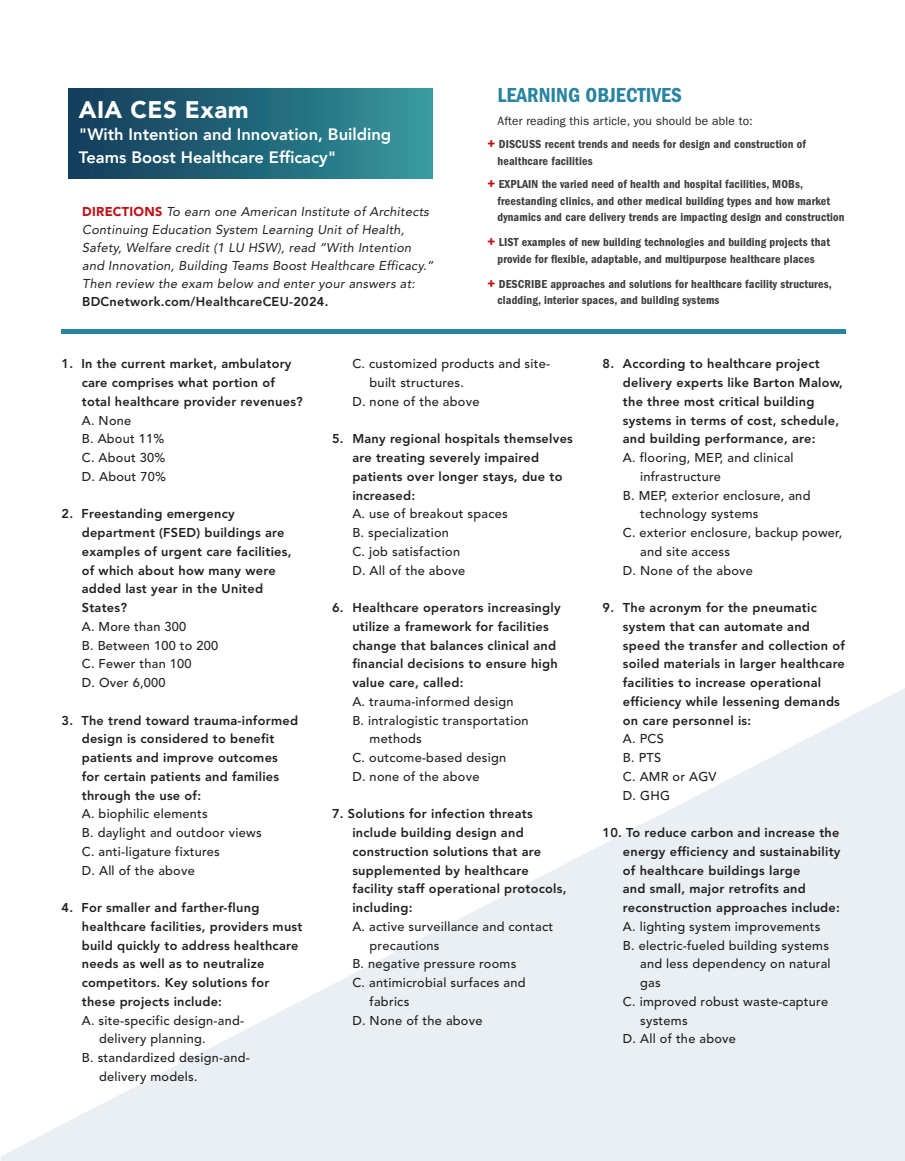
<style>
.page{position:relative;width:905px;height:1161px;background:#fff}
.page>*{position:absolute;margin:0;border:0;box-sizing:border-box;transform-origin:0 0}
.Sidebar_Headline{font:900 24px "Avenir";letter-spacing:.02em;color:#fff}
.t1{font:21px "ITC Franklin Gothic Std Dm Cd";color:#2884a0}
.Sidebar_Headline-2{font:800 16.5px/22.5px "Avenir";color:#fff}
.Sidebar_Copy{font:800 12.75px/18.8px "Avenir LT Std";letter-spacing:.02em;color:#231f20}
.Sidebar_Copy-2{font:500 12.75px/18.8px "Avenir LT Std";letter-spacing:.02em;color:#231f20}
.Sidebar_Copy-3{font:italic 12.75px/18px "Avenir LT Std";letter-spacing:.02em;color:#231f20}
.t2{font:12px/16.5px "ITC Franklin Gothic Std Dm Cd";letter-spacing:.01em;color:#3e3e3f}
.t3{font:12px "ITC Franklin Gothic Std";letter-spacing:.01em;color:#231f20}
.s1{font-weight:900;font-style:normal;color:#c01119}
.s2{font-weight:800;font-style:normal}
.s3{font-size:16.5px;color:#c01119}
</style>
<div class="page">
<svg style="left:1px;top:689px;width:903px;height:472px"></svg>
<div style="left:69px;top:88px;width:364px;height:91px;background:linear-gradient(to right,#113a58,#36979d)"></div>
<hr style="left:62px;top:329px;width:784px;height:4px;background:#2884a0">
<p class="Sidebar_Headline" style="left:79px;top:89px;width:171px">AIA CES Exam</p>
<p class="Sidebar_Headline-2" style="left:79px;top:123px;width:314px">"With Intention and Innovation, Building<br>Teams Boost Healthcare Efficacy"</p>
<p class="Sidebar_Copy-3" style="left:82px;top:203px;width:353px"><span class="s1">DIRECTIONS</span> To earn one American Institute of Architects Continuing Education System Learning Unit of Health, Safety, Welfare credit (1 LU HSW), read “With Intention and Innovation, Building Teams Boost Healthcare Efficacy.” Then review the exam below and enter your answers at:<br><span class="s2">BDCnetwork.com/HealthcareCEU-2024.</span></p>
<p class="t1" style="left:497px;top:83px;width:186px">LEARNING OBJECTIVES</p>
<p class="t3" style="left:497px;top:114px;width:257px">After reading this article, you should be able to:</p>
<p class="t2" style="left:497px;top:136px;width:310px;text-indent:-10px"><span class="s3">+</span> DISCUSS recent trends and needs for design and construction of healthcare facilities</p>
<p class="t2" style="left:497px;top:176px;width:348px;text-indent:-10px"><span class="s3">+</span> EXPLAIN the varied need of health and hospital facilities, MOBs, freestanding clinics, and other medical building types and how market dynamics and care delivery trends are impacting design and construction</p>
<p class="t2" style="left:487px;top:234px;width:344px;text-align:center"><span class="s3">+</span> LIST examples of new building technologies and building projects that provide for flexible, adaptable, and multipurpose healthcare places</p>
<p class="t2" style="left:497px;top:276px;width:336px;text-indent:-10px"><span class="s3">+</span> DESCRIBE approaches and solutions for healthcare facility structures, cladding, interior spaces, and building systems</p>
<p class="Sidebar_Copy" style="left:82px;top:355px;width:222px;text-indent:-20px">1. In the current market, ambulatory care comprises what portion of total healthcare provider revenues?</p>
<p class="Sidebar_Copy-2" style="left:82px;top:411px;width:51px">A. None</p>
<p class="Sidebar_Copy-2" style="left:82px;top:430px;width:84px">B. About 11%</p>
<p class="Sidebar_Copy-2" style="left:82px;top:449px;width:85px">C. About 30%</p>
<p class="Sidebar_Copy-2" style="left:82px;top:468px;width:86px">D. About 70%</p>
<p class="Sidebar_Copy" style="left:82px;top:505px;width:211px;text-indent:-20px">2. Freestanding emergency department (FSED) buildings are examples of urgent care facilities, of which about how many were added last year in the United<br>States?</p>
<p class="Sidebar_Copy-2" style="left:82px;top:618px;width:106px">A. More than 300</p>
<p class="Sidebar_Copy-2" style="left:82px;top:636px;width:138px">B. Between 100 to 200</p>
<p class="Sidebar_Copy-2" style="left:82px;top:655px;width:111px">C. Fewer than 100</p>
<p class="Sidebar_Copy-2" style="left:82px;top:674px;width:85px">D. Over 6,000</p>
<p class="Sidebar_Copy" style="left:82px;top:711px;width:218px;text-indent:-20px">3. The trend toward trauma-informed design is considered to benefit patients and improve outcomes for certain patients and families through the use of:</p>
<p class="Sidebar_Copy-2" style="left:82px;top:805px;width:127px">A. biophilic elements</p>
<p class="Sidebar_Copy-2" style="left:82px;top:824px;width:181px">B. daylight and outdoor views</p>
<p class="Sidebar_Copy-2" style="left:82px;top:843px;width:140px">C. anti-ligature fixtures</p>
<p class="Sidebar_Copy-2" style="left:82px;top:861px;width:115px">D. All of the above</p>
<p class="Sidebar_Copy" style="left:82px;top:898px;width:222px;text-indent:-20px">4. For smaller and farther-flung healthcare facilities, providers must build quickly to address healthcare needs as well as to neutralize competitors. Key solutions for these projects include:</p>
<p class="Sidebar_Copy-2" style="left:99px;top:1011px;width:147px;text-indent:-17px">A. site-specific design-and&shy;delivery planning.</p>
<p class="Sidebar_Copy-2" style="left:99px;top:1049px;width:152px;text-indent:-17px">B. standardized design-and&shy;delivery models.</p>
<p class="Sidebar_Copy-2" style="left:369px;top:355px;width:182px;text-indent:-17px">C. customized products and site&shy;built structures.</p>
<p class="Sidebar_Copy-2" style="left:352px;top:393px;width:129px">D. none of the above</p>
<p class="Sidebar_Copy" style="left:352px;top:430px;width:222px;text-indent:-20px">5. Many regional hospitals themselves are treating severely impaired patients over longer stays, due to increased:</p>
<p class="Sidebar_Copy-2" style="left:352px;top:505px;width:157px">A. use of breakout spaces</p>
<p class="Sidebar_Copy-2" style="left:352px;top:524px;width:98px">B. specialization</p>
<p class="Sidebar_Copy-2" style="left:352px;top:543px;width:109px">C. job satisfaction</p>
<p class="Sidebar_Copy-2" style="left:352px;top:561px;width:115px">D. All of the above</p>
<p class="Sidebar_Copy" style="left:352px;top:598px;width:210px;text-indent:-20px">6. Healthcare operators increasingly utilize a framework for facilities change that balances clinical and financial decisions to ensure high value care, called:</p>
<p class="Sidebar_Copy-2" style="left:352px;top:693px;width:163px">A. trauma-informed design</p>
<p class="Sidebar_Copy-2" style="left:369px;top:711px;width:160px;text-indent:-17px">B. intralogistic transportation methods</p>
<p class="Sidebar_Copy-2" style="left:352px;top:749px;width:155px">C. outcome-based design</p>
<p class="Sidebar_Copy-2" style="left:352px;top:768px;width:129px">D. none of the above</p>
<p class="Sidebar_Copy" style="left:352px;top:805px;width:216px;text-indent:-20px">7. Solutions for infection threats include building design and construction solutions that are supplemented by healthcare facility staff operational protocols, including:</p>
<p class="Sidebar_Copy-2" style="left:369px;top:918px;width:185px;text-indent:-17px">A. active surveillance and contact precautions</p>
<p class="Sidebar_Copy-2" style="left:352px;top:955px;width:165px">B. negative pressure rooms</p>
<p class="Sidebar_Copy-2" style="left:369px;top:974px;width:157px;text-indent:-17px">C. antimicrobial surfaces and fabrics</p>
<p class="Sidebar_Copy-2" style="left:352px;top:1011px;width:132px">D. None of the above</p>
<p class="Sidebar_Copy" style="left:623px;top:355px;width:222px;text-indent:-20px">8. According to healthcare project delivery experts like Barton Malow, the three most critical building systems in terms of cost, schedule, and building performance, are:</p>
<p class="Sidebar_Copy-2" style="left:640px;top:449px;width:155px;text-indent:-17px">A. flooring, MEP, and clinical infrastructure</p>
<p class="Sidebar_Copy-2" style="left:640px;top:486px;width:172px;text-indent:-17px">B. MEP, exterior enclosure, and technology systems</p>
<p class="Sidebar_Copy-2" style="left:640px;top:524px;width:204px;text-indent:-17px">C. exterior enclosure, backup power, and site access</p>
<p class="Sidebar_Copy-2" style="left:623px;top:561px;width:132px">D. None of the above</p>
<p class="Sidebar_Copy" style="left:623px;top:598px;width:224px;text-indent:-20px">9. The acronym for the pneumatic system that can automate and speed the transfer and collection of soiled materials in larger healthcare facilities to increase operational efficiency while lessening demands on care personnel is:</p>
<p class="Sidebar_Copy-2" style="left:623px;top:730px;width:42px">A. PCS</p>
<p class="Sidebar_Copy-2" style="left:623px;top:749px;width:40px">B. PTS</p>
<p class="Sidebar_Copy-2" style="left:623px;top:768px;width:95px">C. AMR or AGV</p>
<p class="Sidebar_Copy-2" style="left:623px;top:786px;width:49px">D. GHG</p>
<p class="Sidebar_Copy" style="left:623px;top:823px;width:219px;text-indent:-20px">10. To reduce carbon and increase the energy efficiency and sustainability of healthcare buildings large<br>and small, major retrofits and reconstruction approaches include:</p>
<p class="Sidebar_Copy-2" style="left:623px;top:918px;width:199px">A. lighting system improvements</p>
<p class="Sidebar_Copy-2" style="left:640px;top:936px;width:192px;text-indent:-17px">B. electric-fueled building systems and less dependency on natural gas</p>
<p class="Sidebar_Copy-2" style="left:640px;top:993px;width:189px;text-indent:-17px">C. improved robust waste-capture systems</p>
<p class="Sidebar_Copy-2" style="left:623px;top:1030px;width:115px">D. All of the above</p>
</div>
